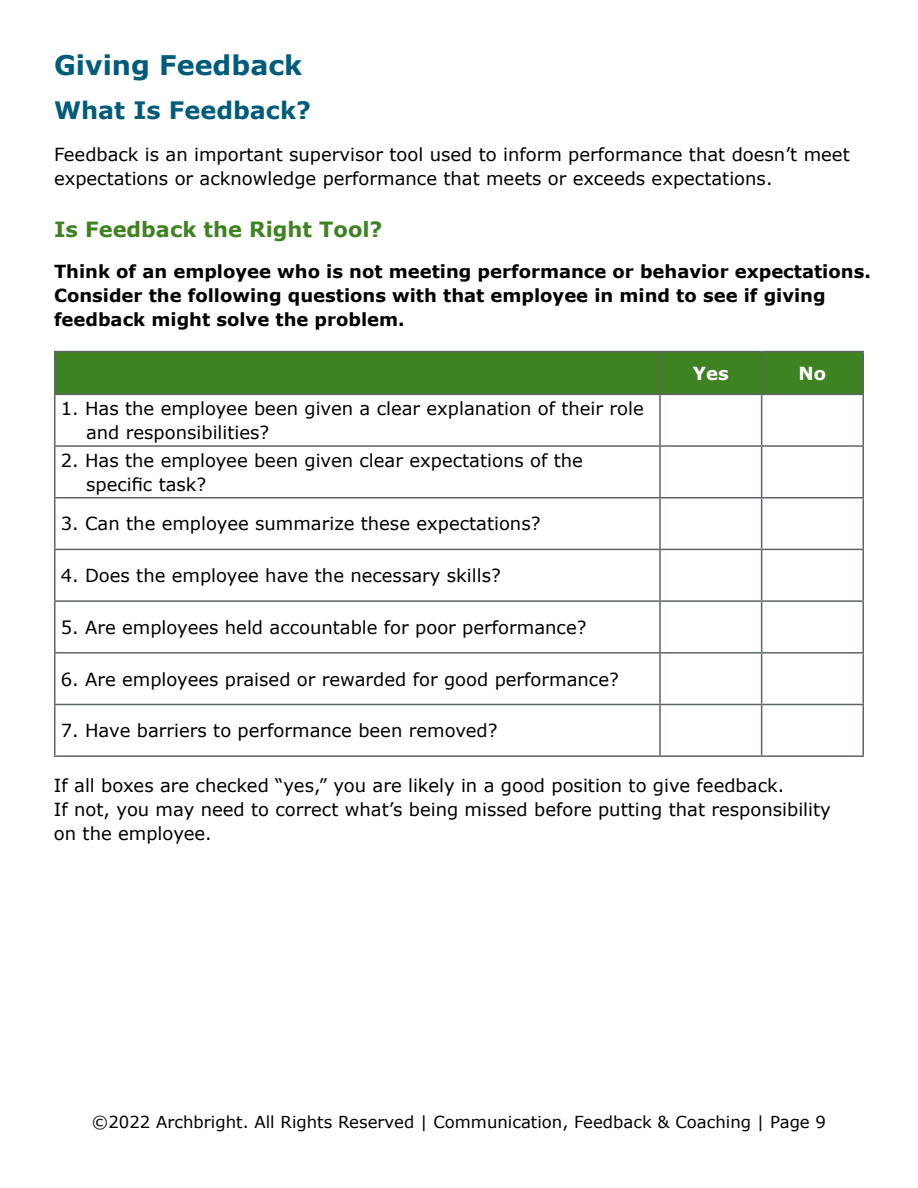
<style>
.page{position:relative;width:918px;height:1188px;background:#fff}
.page>*{position:absolute;margin:0;border:0;box-sizing:border-box;transform-origin:0 0}
.t1{font:700 27px "Verdana";color:#005c7a}
.t2{font:700 24px "Verdana";color:#005c7a}
.t3{font:700 21px "Verdana";color:#3f8221}
.t4{font:18px/24px "Verdana";color:#000}
.t5{font:700 18px/24px "Verdana";color:#000}
.t6{font:700 18px "Verdana";color:#fff}
.t7{font:16.5px "Verdana";color:#000}
</style>
<div class="page">
<div style="left:56px;top:352px;width:806px;height:42px;background:#3f8221"></div>
<hr style="left:54px;top:351px;width:606px;height:1px;background:#5c6467">
<hr style="left:54px;top:352px;width:2px;height:42px;background:#5c6467">
<hr style="left:660px;top:351px;width:102px;height:1px;background:#5c6467">
<hr style="left:659px;top:352px;width:2px;height:42px;background:#5c6467">
<hr style="left:762px;top:351px;width:102px;height:1px;background:#5c6467">
<hr style="left:761px;top:352px;width:1px;height:42px;background:#5c6467">
<hr style="left:862px;top:352px;width:2px;height:42px;background:#5c6467">
<hr style="left:54px;top:394px;width:606px;height:1px;background:#5c6467">
<hr style="left:54px;top:395px;width:2px;height:50px;background:#5c6467">
<hr style="left:660px;top:394px;width:102px;height:1px;background:#5c6467">
<hr style="left:659px;top:395px;width:2px;height:50px;background:#5c6467">
<hr style="left:762px;top:394px;width:102px;height:1px;background:#5c6467">
<hr style="left:761px;top:395px;width:1px;height:50px;background:#5c6467">
<hr style="left:862px;top:395px;width:2px;height:50px;background:#5c6467">
<hr style="left:54px;top:445px;width:606px;height:2px;background:#5c6467">
<hr style="left:54px;top:447px;width:2px;height:50px;background:#5c6467">
<hr style="left:660px;top:445px;width:102px;height:2px;background:#5c6467">
<hr style="left:659px;top:447px;width:2px;height:50px;background:#5c6467">
<hr style="left:762px;top:445px;width:102px;height:2px;background:#5c6467">
<hr style="left:761px;top:447px;width:1px;height:50px;background:#5c6467">
<hr style="left:862px;top:447px;width:2px;height:50px;background:#5c6467">
<hr style="left:54px;top:497px;width:606px;height:1px;background:#5c6467">
<hr style="left:54px;top:498px;width:2px;height:51px;background:#5c6467">
<hr style="left:660px;top:497px;width:102px;height:1px;background:#5c6467">
<hr style="left:659px;top:498px;width:2px;height:51px;background:#5c6467">
<hr style="left:762px;top:497px;width:102px;height:1px;background:#5c6467">
<hr style="left:761px;top:498px;width:1px;height:51px;background:#5c6467">
<hr style="left:862px;top:498px;width:2px;height:51px;background:#5c6467">
<hr style="left:54px;top:549px;width:606px;height:1px;background:#5c6467">
<hr style="left:54px;top:550px;width:2px;height:50px;background:#5c6467">
<hr style="left:660px;top:549px;width:102px;height:1px;background:#5c6467">
<hr style="left:659px;top:550px;width:2px;height:50px;background:#5c6467">
<hr style="left:762px;top:549px;width:102px;height:1px;background:#5c6467">
<hr style="left:761px;top:550px;width:1px;height:50px;background:#5c6467">
<hr style="left:862px;top:550px;width:2px;height:50px;background:#5c6467">
<hr style="left:54px;top:600px;width:606px;height:2px;background:#5c6467">
<hr style="left:54px;top:602px;width:2px;height:50px;background:#5c6467">
<hr style="left:660px;top:600px;width:102px;height:2px;background:#5c6467">
<hr style="left:659px;top:602px;width:2px;height:50px;background:#5c6467">
<hr style="left:762px;top:600px;width:102px;height:2px;background:#5c6467">
<hr style="left:761px;top:602px;width:1px;height:50px;background:#5c6467">
<hr style="left:862px;top:602px;width:2px;height:50px;background:#5c6467">
<hr style="left:54px;top:652px;width:606px;height:2px;background:#5c6467">
<hr style="left:54px;top:654px;width:2px;height:50px;background:#5c6467">
<hr style="left:660px;top:652px;width:102px;height:2px;background:#5c6467">
<hr style="left:659px;top:654px;width:2px;height:50px;background:#5c6467">
<hr style="left:762px;top:652px;width:102px;height:2px;background:#5c6467">
<hr style="left:761px;top:654px;width:1px;height:50px;background:#5c6467">
<hr style="left:862px;top:654px;width:2px;height:50px;background:#5c6467">
<hr style="left:54px;top:704px;width:606px;height:1px;background:#5c6467">
<hr style="left:54px;top:705px;width:2px;height:50px;background:#5c6467">
<hr style="left:660px;top:704px;width:102px;height:1px;background:#5c6467">
<hr style="left:659px;top:705px;width:2px;height:50px;background:#5c6467">
<hr style="left:762px;top:704px;width:102px;height:1px;background:#5c6467">
<hr style="left:761px;top:705px;width:1px;height:50px;background:#5c6467">
<hr style="left:862px;top:705px;width:2px;height:50px;background:#5c6467">
<hr style="left:54px;top:755px;width:606px;height:2px;background:#5c6467">
<hr style="left:660px;top:755px;width:102px;height:2px;background:#5c6467">
<hr style="left:762px;top:755px;width:102px;height:2px;background:#5c6467">
<h1 class="t1" style="left:54px;top:46px;width:250px">Giving Feedback</h1>
<h2 class="t2" style="left:54px;top:93px;width:258px">What Is Feedback?</h2>
<p class="t4" style="left:54px;top:142px;width:797px">Feedback is an important supervisor tool used to inform performance that doesn’t meet expectations or acknowledge performance that meets or exceeds expectations.</p>
<p class="t3" style="left:54px;top:215px;width:330px">Is Feedback the Right Tool?</p>
<p class="t5" style="left:54px;top:259px;width:818px">Think of an employee who is not meeting performance or behavior expectations.<br>Consider the following questions with that employee in mind to see if giving feedback might solve the problem.</p>
<p class="t6" style="left:693px;top:361px;width:37px">Yes</p>
<p class="t6" style="left:799px;top:361px;width:29px">No</p>
<p class="t4" style="left:86px;top:396px;width:559px;text-indent:-25px">1. Has the employee been given a clear explanation of their role and responsibilities?</p>
<p class="t4" style="left:86px;top:448px;width:498px;text-indent:-25px">2. Has the employee been given clear expectations of the specific task?</p>
<p class="t4" style="left:61px;top:512px;width:481px">3. Can the employee summarize these expectations?</p>
<p class="t4" style="left:61px;top:563px;width:442px">4. Does the employee have the necessary skills?</p>
<p class="t4" style="left:61px;top:615px;width:527px">5. Are employees held accountable for poor performance?</p>
<p class="t4" style="left:61px;top:667px;width:560px">6. Are employees praised or rewarded for good performance?</p>
<p class="t4" style="left:61px;top:719px;width:438px">7. Have barriers to performance been removed?</p>
<p class="t4" style="left:54px;top:773px;width:778px">If all boxes are checked “yes,” you are likely in a good position to give feedback.<br>If not, you may need to correct what’s being missed before putting that responsibility on the employee.</p>
<p class="t7" style="left:92px;top:1111px;width:736px">©2022 Archbright. All Rights Reserved | Communication, Feedback &amp; Coaching | Page 9</p>
</div>
